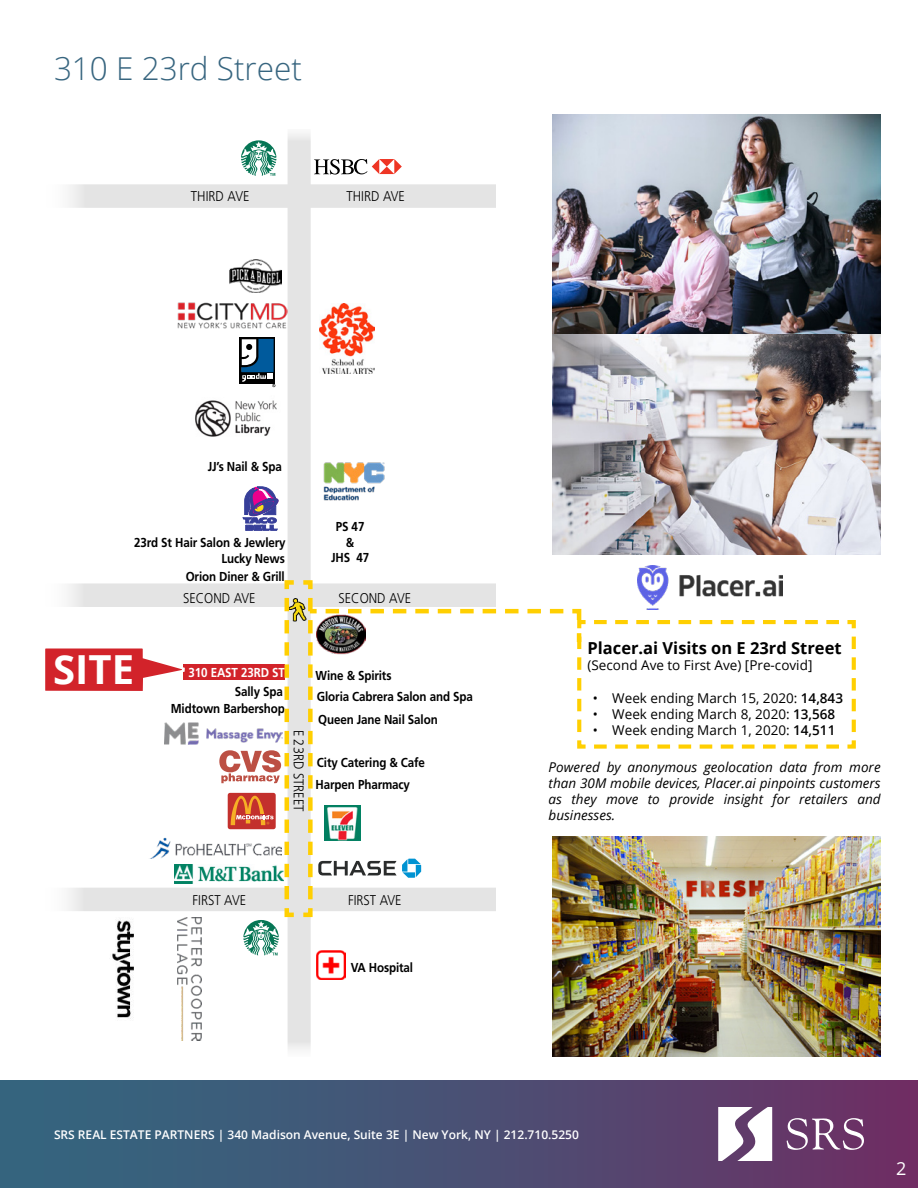
<style>
.page{position:relative;width:918px;height:1188px;background:#fff}
.page>*{position:absolute;margin:0;border:0;box-sizing:border-box;transform-origin:0 0}
.t1{font:700 40.05px "Open Sans";color:#fff}
.t2{font:300 31.5px "Open Sans";color:#37657f}
.t3{font:18px "Open Sans";color:#fff}
.t4{font:700 16.5px "Open Sans";color:#000}
.t5{font:300 14.1px "Frutiger";color:#000;scale:.9 1}
.t6{font:italic 13.5px/16.2px "Open Sans";color:#000;text-align:justify}
.t7{font:13.5px "Open Sans";color:#000}
.t8{font:700 12.9px/15.6px "Frutiger";letter-spacing:-.01em;color:#000;scale:.9 1}
.t9{font:700 12.9px "Frutiger";letter-spacing:-.01em;color:#fff;scale:.9 1}
.t10{font:600 12px "Open Sans";color:#fff}
.s1{font-weight:600}
</style>
<div class="page">
<div style="left:0;top:1080px;width:918px;height:108px;background:linear-gradient(to right,#2e6b81,#6b3165)"></div>
<svg style="left:787px;top:1118px;width:77px;height:32px"></svg>
<svg style="left:718px;top:1107px;width:54px;height:54px"></svg>
<img style="left:552px;top:115px;width:329px;height:440px">
<img style="left:552px;top:837px;width:329px;height:220px">
<div style="left:288px;top:130px;width:23px;height:927px;background:#e4e4e4"></div>
<div style="left:68px;top:888px;width:148px;height:23px;background:#e4e4e4"></div>
<div style="left:44px;top:184px;width:451px;height:24px;background:#e4e4e4"></div>
<svg style="left:68px;top:583px;width:148px;height:24px;background:#e5e5e5"></svg>
<svg style="left:241px;top:140px;width:35px;height:36px"></svg>
<svg style="left:314px;top:159px;width:88px;height:16px"></svg>
<img style="left:320px;top:303px;width:55px;height:70px">
<img style="left:230px;top:259px;width:51px;height:34px">
<svg style="left:240px;top:337px;width:35px;height:47px"></svg>
<svg style="left:241px;top:339px;width:34px;height:48px"></svg>
<img style="left:178px;top:301px;width:110px;height:27px">
<img style="left:195px;top:400px;width:82px;height:37px">
<svg style="left:243px;top:487px;width:35px;height:43px"></svg>
<img style="left:149px;top:837px;width:67px;height:22px">
<img style="left:174px;top:865px;width:42px;height:18px">
<img style="left:178px;top:917px;width:23px;height:124px">
<img style="left:112px;top:919px;width:22px;height:100px">
<div style="left:183px;top:664px;width:102px;height:16px;background:#d2232a"></div>
<img style="left:323px;top:462px;width:62px;height:39px">
<img style="left:165px;top:722px;width:51px;height:23px">
<svg style="left:45px;top:648px;width:140px;height:43px"></svg>
<img style="left:317px;top:955px;width:29px;height:25px">
<img style="left:216px;top:578px;width:642px;height:377px">
<img style="left:637px;top:565px;width:146px;height:45px">
<h2 class="t2" style="left:54px;top:47px;width:249px">310 E 23rd Street</h2>
<p class="t5" style="left:191px;top:189px;width:66px">THIRD AVE</p>
<p class="t5" style="left:347px;top:189px;width:66px">THIRD AVE</p>
<p class="t8" style="left:208px;top:458px;width:84px">JJ’s Nail &amp; Spa</p>
<p class="t8" style="left:134px;top:535px;width:170px">23rd St Hair Salon &amp; Jewlery</p>
<p class="t8" style="left:221px;top:550px;width:72px">Lucky News</p>
<p class="t8" style="left:186px;top:568px;width:112px">Orion Diner &amp; Grill</p>
<p class="t5" style="left:183px;top:590px;width:82px">SECOND AVE</p>
<p class="t8" style="left:331px;top:519px;width:44px;text-align:center">PS 47 &amp;<br>JHS 47</p>
<p class="t5" style="left:339px;top:590px;width:82px">SECOND AVE</p>
<h1 class="t1" style="left:53px;top:641px;width:82px">SITE</h1>
<p class="t9" style="left:189px;top:665px;width:108px">310 EAST 23RD ST</p>
<p class="t8" style="left:171px;top:700px;width:128px">Midtown Barbershop</p>
<p class="t8" style="left:235px;top:684px;width:55px">Sally Spa</p>
<p class="t5" style="left:307px;top:730px;width:92px;rotate:90deg">E 23RD STREET</p>
<p class="t8" style="left:316px;top:668px;width:86px">Wine &amp; Spirits</p>
<p class="t8" style="left:317px;top:689px;width:175px">Gloria Cabrera Salon and Spa</p>
<p class="t8" style="left:318px;top:712px;width:134px">Queen Jane Nail Salon</p>
<p class="t8" style="left:316px;top:751px;width:123px;line-height:22px">City Catering &amp; Cafe<br>Harpen Pharmacy</p>
<p class="t5" style="left:193px;top:892px;width:61px">FIRST AVE</p>
<p class="t5" style="left:348px;top:892px;width:61px">FIRST AVE</p>
<p class="t8" style="left:351px;top:960px;width:71px">VA Hospital</p>
<p class="t4" style="left:588px;top:637px;width:256px">Placer.ai Visits on E 23rd Street</p>
<p class="t7" style="left:588px;top:656px;width:226px">(Second Ave to First Ave) [Pre-covid]</p>
<p class="t7" style="left:593px;top:689px;width:252px">• Week ending March 15, 2020: <span class="s1">14,843</span></p>
<p class="t7" style="left:593px;top:705px;width:244px">• Week ending March 8, 2020: <span class="s1">13,568</span></p>
<p class="t7" style="left:593px;top:721px;width:244px">• Week ending March 1, 2020: <span class="s1">14,511</span></p>
<p class="t6" style="left:549px;top:758px;width:334px">Powered by anonymous geolocation data from more than 30M mobile devices, Placer.ai pinpoints customers as they move to provide insight for retailers and businesses.</p>
<p class="t10" style="left:54px;top:1126px;width:526px">SRS REAL ESTATE PARTNERS | 340 Madison Avenue, Suite 3E | New York, NY | 212.710.5250</p>
<h3 class="t3" style="left:896px;top:1156px;width:12px">2</h3>
</div>
